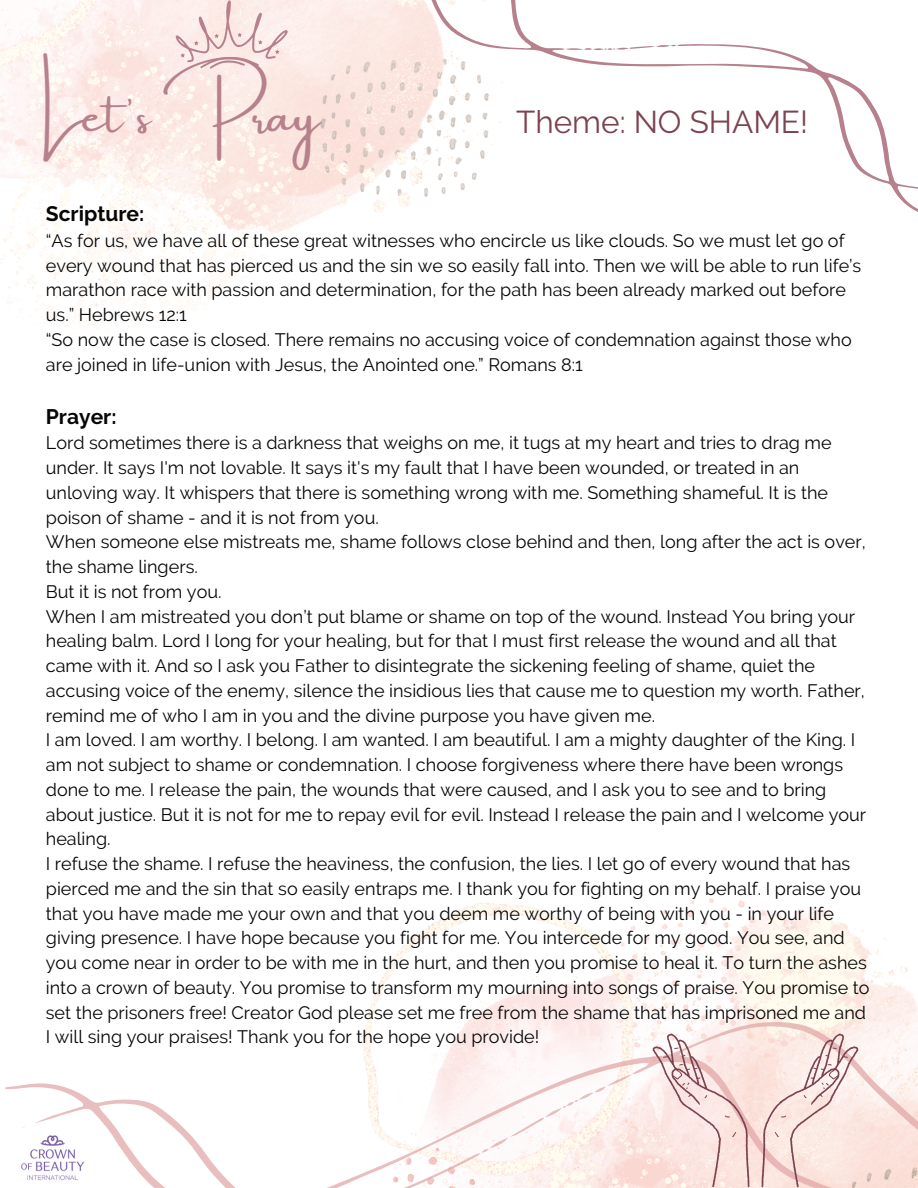
<style>
.page{position:relative;width:918px;height:1188px;background:#fff}
.page>*{position:absolute;margin:0;border:0;box-sizing:border-box;transform-origin:0 0}
.t1{font:49.65px "Amsterdam One";color:#b6818c}
.t2{font:31.5px "Raleway";color:#7b424f}
.t3{font:700 21px "Raleway";color:#060607}
.t4{font:18px/24.8px "Raleway";color:#060607}
</style>
<div class="page">
<img style="left:0;top:0;width:374px;height:331px">
<svg style="left:374px;top:0;width:544px;height:213px"></svg>
<svg style="left:565px;top:37px;width:112px;height:22px"></svg>
<img style="left:367px;top:899px;width:551px;height:123px">
<svg style="left:5px;top:1022px;width:913px;height:166px"></svg>
<svg style="left:481px;top:1075px;width:151px;height:78px"></svg>
<svg style="left:19px;top:1126px;width:8px;height:3px"></svg>
<svg style="left:176px;top:0;width:112px;height:69px;background:#f3dedc"></svg>
<img style="left:14px;top:1129px;width:78px;height:59px">
<svg style="left:653px;top:1033px;width:205px;height:155px;background:#f2dbd7"></svg>
<p class="t1" style="left:43px;top:88px;width:278px">Let's Pray</p>
<p class="t2" style="left:516px;top:104px;width:293px">Theme: NO SHAME!</p>
<p class="t3" style="left:46px;top:201px;width:100px">Scripture:</p>
<p class="t4" style="left:46px;top:228px;width:817px">“As for us, we have all of these great witnesses who encircle us like clouds. So we must let go of every wound that has pierced us and the sin we so easily fall into. Then we will be able to run life’s marathon race with passion and determination, for the path has been already marked out before us.” Hebrews 12:1</p>
<p class="t4" style="left:46px;top:327px;width:807px">“So now the case is closed. There remains no accusing voice of condemnation against those who are joined in life-union with Jesus, the Anointed one.” Romans 8:1</p>
<p class="t3" style="left:46px;top:404px;width:72px">Prayer:</p>
<p class="t4" style="left:46px;top:431px;width:787px">Lord sometimes there is a darkness that weighs on me, it tugs at my heart and tries to drag me under. It says I'm not lovable. It says it's my fault that I have been wounded, or treated in an unloving way. It whispers that there is something wrong with me. Something shameful. It is the poison of shame - and it is not from you.</p>
<p class="t4" style="left:46px;top:530px;width:821px">When someone else mistreats me, shame follows close behind and then, long after the act is over, the shame lingers.</p>
<p class="t4" style="left:46px;top:579px;width:177px">But it is not from you.</p>
<p class="t4" style="left:46px;top:604px;width:821px">When I am mistreated you don’t put blame or shame on top of the wound. Instead You bring your healing balm. Lord I long for your healing, but for that I must first release the wound and all that came with it. And so I ask you Father to disintegrate the sickening feeling of shame, quiet the accusing voice of the enemy, silence the insidious lies that cause me to question my worth. Father, remind me of who I am in you and the divine purpose you have given me.</p>
<p class="t4" style="left:46px;top:728px;width:822px">I am loved. I am worthy. I belong. I am wanted. I am beautiful. I am a mighty daughter of the King. I am not subject to shame or condemnation. I choose forgiveness where there have been wrongs done to me. I release the pain, the wounds that were caused, and I ask you to see and to bring about justice. But it is not for me to repay evil for evil. Instead I release the pain and I welcome your healing.</p>
<p class="t4" style="left:46px;top:851px;width:825px">I refuse the shame. I refuse the heaviness, the confusion, the lies. I let go of every wound that has pierced me and the sin that so easily entraps me. I thank you for fighting on my behalf. I praise you that you have made me your own and that you deem me worthy of being with you - in your life giving presence. I have hope because you fight for me. You intercede for my good. You see, and you come near in order to be with me in the hurt, and then you promise to heal it. To turn the ashes into a crown of beauty. You promise to transform my mourning into songs of praise. You promise to set the prisoners free! Creator God please set me free from the shame that has imprisoned me and I will sing your praises! Thank you for the hope you provide!</p>
</div>
